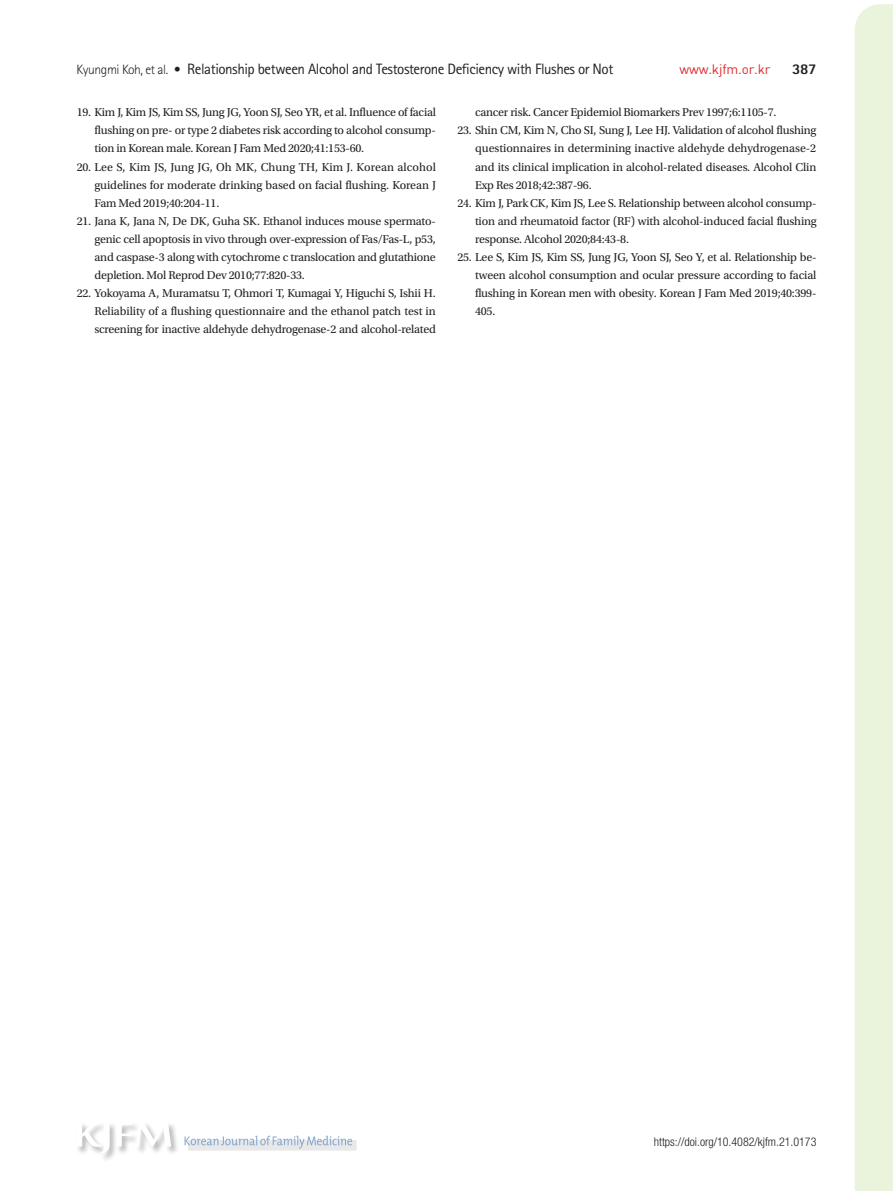
<style>
.page{position:relative;width:893px;height:1191px;background:#fff}
.page>*{position:absolute;margin:0;border:0;box-sizing:border-box;transform-origin:0 0}
.t1{font:15px "Rotis Sans Serif Std";letter-spacing:-.03em;color:#231f20}
.t2{font:800 15px "Rotis Sans Serif Std";color:#231f20}
.t3{font:13.5px "Dinreg";letter-spacing:-.01em;color:#e02a30}
.t4{font:12px/18px "Utopia Std";letter-spacing:-.02em;color:#231f20;text-align:justify}
.t5{font:300 condensed 12px "Helvetica Neue LT Std";color:#231f20}
.s1{font-weight:300;font-size:13.5px}
</style>
<div class="page">
<div style="left:855px;top:4px;width:38px;height:1187px;background:#eaf3dc"></div>
<div style="left:188px;top:1140px;width:169px;height:10px;background:#e8e8e9"></div>
<svg style="left:185px;top:1135px;width:167px;height:13px"></svg>
<div style="left:76px;top:1122px;width:104px;height:40px;background:#231f20;opacity:.3"></div>
<svg style="left:77px;top:1122px;width:94px;height:32px"></svg>
<p class="t1" style="left:77px;top:60px;width:538px"><span class="s1">Kyungmi Koh, et al. •</span> Relationship between Alcohol and Testosterone Deficiency with Flushes or Not</p>
<p class="t3" style="left:679px;top:61px;width:93px">www.kjfm.or.kr</p>
<p class="t2" style="left:792px;top:60px;width:26px">387</p>
<p class="t4" style="left:95px;top:104px;width:343px;text-indent:-18px">19. Kim J, Kim JS, Kim SS, Jung JG, Yoon SJ, Seo YR, et al. Influence of facial flushing on pre- or type 2 diabetes risk according to alcohol consump&shy;tion in Korean male. Korean J Fam Med 2020;41:153-60.</p>
<p class="t4" style="left:95px;top:158px;width:343px;text-indent:-18px">20. Lee S, Kim JS, Jung JG, Oh MK, Chung TH, Kim J. Korean alcohol guidelines for moderate drinking based on facial flushing. Korean J Fam Med 2019;40:204-11.</p>
<p class="t4" style="left:95px;top:212px;width:343px;text-indent:-18px">21. Jana K, Jana N, De DK, Guha SK. Ethanol induces mouse spermato&shy;genic cell apoptosis in vivo through over-expression of Fas/Fas-L, p53, and caspase-3 along with cytochrome c translocation and glutathione depletion. Mol Reprod Dev 2010;77:820-33.</p>
<p class="t4" style="left:95px;top:284px;width:343px;text-indent:-18px">22. Yokoyama A, Muramatsu T, Ohmori T, Kumagai Y, Higuchi S, Ishii H.<br>Reliability of a flushing questionnaire and the ethanol patch test in screening for inactive aldehyde dehydrogenase-2 and alcohol-related</p>
<p class="t4" style="left:475px;top:104px;width:303px">cancer risk. Cancer Epidemiol Biomarkers Prev 1997;6:1105-7.</p>
<p class="t4" style="left:475px;top:122px;width:343px;text-indent:-18px">23. Shin CM, Kim N, Cho SI, Sung J, Lee HJ. Validation of alcohol flushing questionnaires in determining inactive aldehyde dehydrogenase-2 and its clinical implication in alcohol-related diseases. Alcohol Clin Exp Res 2018;42:387-96.</p>
<p class="t4" style="left:475px;top:194px;width:343px;text-indent:-18px">24. Kim J, Park CK, Kim JS, Lee S. Relationship between alcohol consump&shy;tion and rheumatoid factor (RF) with alcohol-induced facial flushing response. Alcohol 2020;84:43-8.</p>
<p class="t4" style="left:475px;top:248px;width:343px;text-indent:-18px">25. Lee S, Kim JS, Kim SS, Jung JG, Yoon SJ, Seo Y, et al. Relationship be&shy;tween alcohol consumption and ocular pressure according to facial flushing in Korean men with obesity. Korean J Fam Med 2019;40:399- 405.</p>
<p class="t5" style="left:654px;top:1134px;width:164px">https://doi.org/10.4082/kjfm.21.0173</p>
</div>
